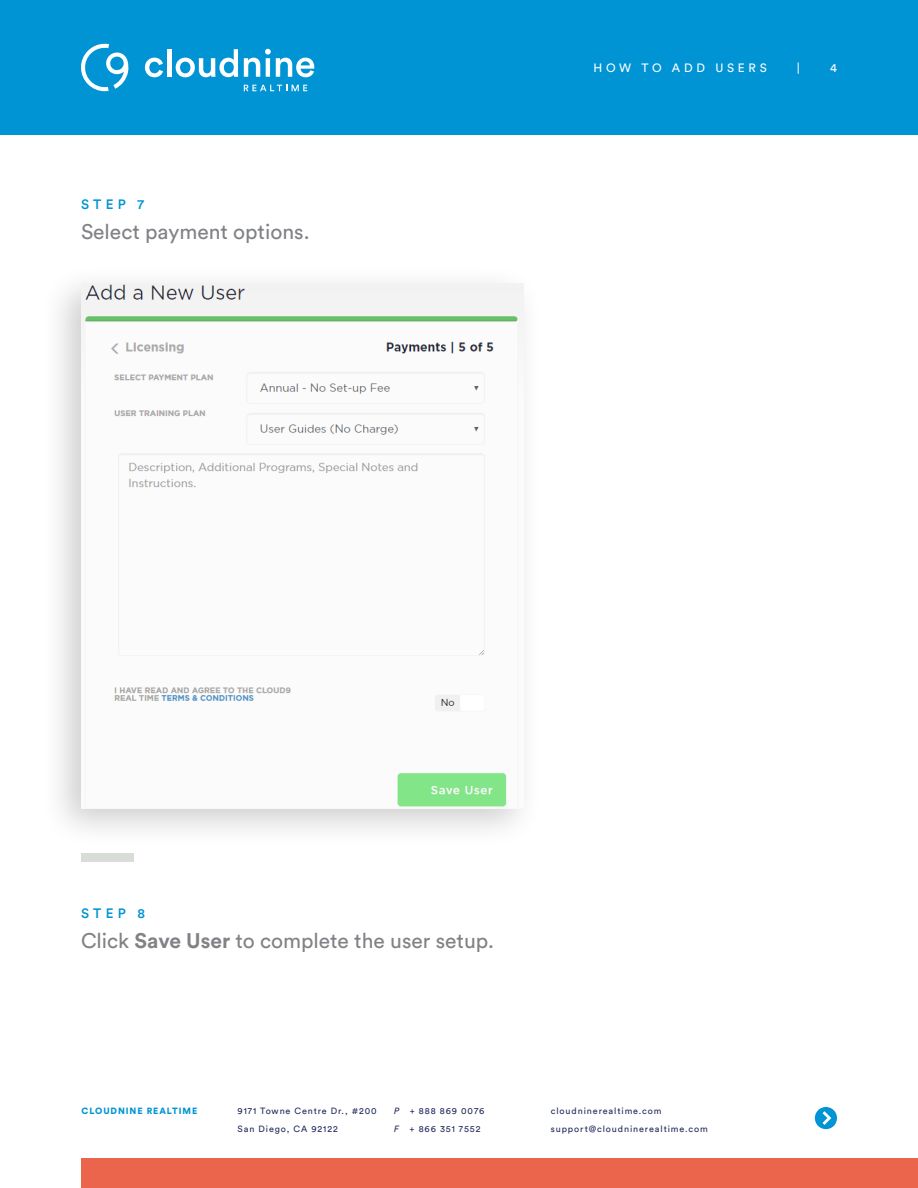
<style>
.page{position:relative;width:918px;height:1188px;background:#fff}
.page>*{position:absolute;margin:0;border:0;box-sizing:border-box;transform-origin:0 0}
.t1{font:21px "Circular Std";color:#808285}
.t2{font:500 13.5px "Circular Std";letter-spacing:.31em;color:#0094d5}
.t3{font:12px "Circular Std";letter-spacing:.31em;color:#fff}
.t4{font:9px/18px "Circular Std";letter-spacing:.1em;color:#212a5c}
.t5{font:900 9px "Circular Std";letter-spacing:.1em;color:#0094d5}
.s1{font-weight:700}
.s2{font-style:italic}
</style>
<div class="page">
<div style="left:0;top:0;width:918px;height:135px;background:#0094d5"></div>
<svg style="left:815px;top:1107px;width:22px;height:22px"></svg>
<svg style="left:145px;top:58px;width:18px;height:19px"></svg>
<hr style="left:167px;top:49px;width:4px;height:28px;background:#fff">
<svg style="left:176px;top:49px;width:62px;height:28px"></svg>
<svg style="left:244px;top:49px;width:70px;height:28px"></svg>
<svg style="left:244px;top:85px;width:63px;height:6px"></svg>
<svg style="left:81px;top:43px;width:48px;height:48px"></svg>
<div style="left:81px;top:1158px;width:837px;height:30px;background:#ea654b"></div>
<div style="left:40px;top:264px;width:504px;height:585px;background:#000;opacity:.2"></div>
<img style="left:81px;top:284px;width:443px;height:524px">
<div style="left:81px;top:853px;width:52px;height:9px;background:#d9ddd7"></div>
<h2 class="t2" style="left:81px;top:196px;width:64px">STEP 7</h2>
<h1 class="t1" style="left:81px;top:219px;width:230px">Select payment options.</h1>
<h3 class="t3" style="left:593px;top:61px;width:175px">HOW TO ADD USERS</h3>
<h3 class="t3" style="left:797px;top:61px;width:5px">|</h3>
<h3 class="t3" style="left:830px;top:61px;width:8px">4</h3>
<h2 class="t2" style="left:81px;top:904px;width:65px">STEP 8</h2>
<h1 class="t1" style="left:81px;top:927px;width:414px">Click <span class="s1">Save User</span> to complete the user setup.</h1>
<p class="t5" style="left:82px;top:1105px;width:117px">CLOUDNINE REALTIME</p>
<p class="t4" style="left:394px;top:1102px;width:92px"><span class="s2">P</span> + 888 869 0076<br><span class="s2">F</span> + 866 351 7552</p>
<p class="t4" style="left:551px;top:1102px;width:159px">cloudninerealtime.com support@cloudninerealtime.com</p>
<p class="t4" style="left:238px;top:1102px;width:141px">9171 Towne Centre Dr., #200<br>San Diego, CA 92122</p>
</div>
